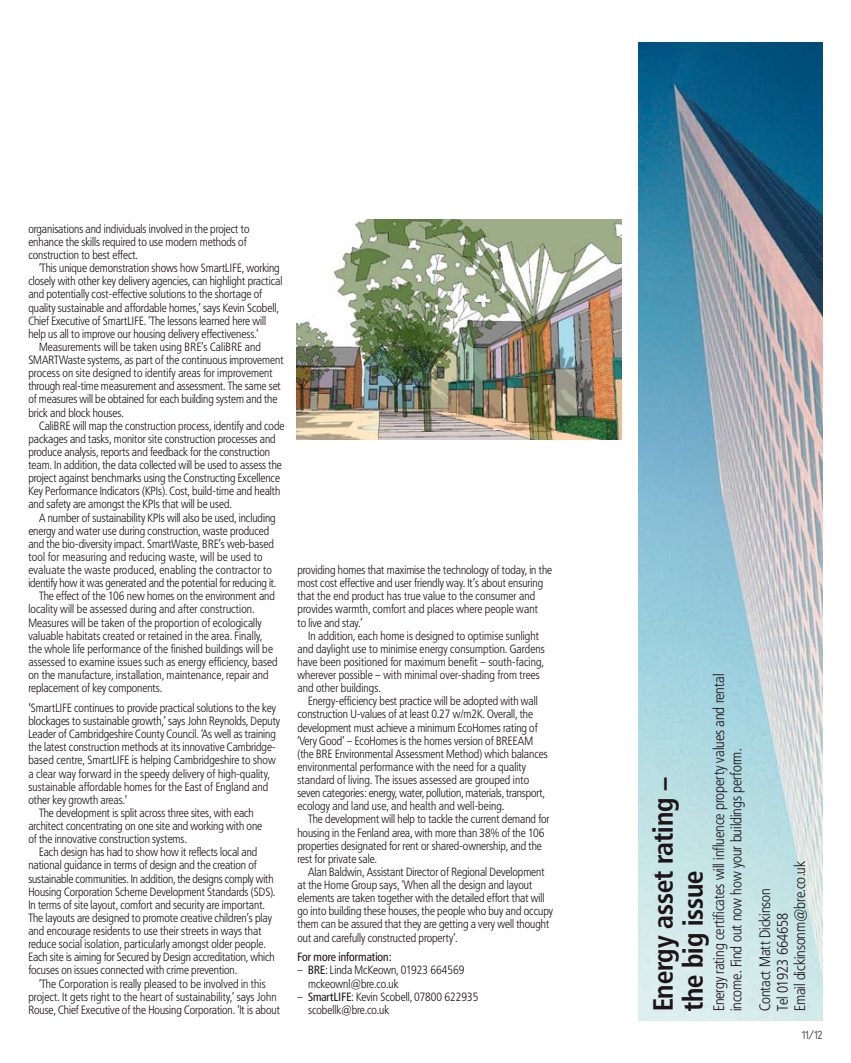
<style>
.page{position:relative;width:851px;height:1063px;background:#fff}
.page>*{position:absolute;margin:0;border:0;box-sizing:border-box;transform-origin:0 0}
.t1{font:700 27.5px/30px "Frutiger Condensed BQ";color:#1e1417}
.t2{font:300 15px/17.5px "Frutiger Condensed BQ";color:#1e1417}
.t3{font:12.5px "Isonorm MN";color:#58585a}
.t4{font:300 11.88px/13.1px "Frutiger Condensed BQ";color:#1e1417}
.t5{font:300 11.88px "Frutiger Condensed BQ";letter-spacing:.02em;color:#1e1417}
.t6{font:11.88px "Frutiger Condensed BQ";color:#1e1417}
.s1{font-weight:400}
</style>
<div class="page">
<img style="left:297px;top:220px;width:324px;height:219px">
<img style="left:638px;top:43px;width:184px;height:977px">
<p class="t4" style="left:28px;top:222px;width:222px">organisations and individuals involved in the project to enhance the skills required to use modern methods of construction to best effect.</p>
<p class="t4" style="left:39px;top:262px;width:242px">‘This unique demonstration shows how SmartLIFE, working</p>
<p class="t4" style="left:28px;top:275px;width:255px">closely with other key delivery agencies, can highlight practical</p>
<p class="t4" style="left:28px;top:288px;width:235px">and potentially cost-effective solutions to the shortage of</p>
<p class="t4" style="left:28px;top:301px;width:252px">quality sustainable and affordable homes,’ says Kevin Scobell,</p>
<p class="t4" style="left:28px;top:314px;width:239px">Chief Executive of SmartLIFE. ‘The lessons learned here will</p>
<p class="t4" style="left:28px;top:327px;width:232px">help us all to improve our housing delivery effectiveness.’</p>
<p class="t4" style="left:39px;top:340px;width:223px">Measurements will be taken using BRE’s CaliBRE and</p>
<p class="t4" style="left:28px;top:354px;width:257px">SMARTWaste systems, as part of the continuous improvement</p>
<p class="t4" style="left:28px;top:367px;width:246px">process on site designed to identify areas for improvement</p>
<p class="t4" style="left:28px;top:380px;width:254px">through real-time measurement and assessment. The same set</p>
<p class="t4" style="left:28px;top:393px;width:250px">of measures will be obtained for each building system and the</p>
<p class="t4" style="left:28px;top:406px;width:97px">brick and block houses.</p>
<p class="t4" style="left:39px;top:419px;width:247px">CaliBRE will map the construction process, identify and code</p>
<p class="t4" style="left:28px;top:432px;width:249px">packages and tasks, monitor site construction processes and</p>
<p class="t4" style="left:28px;top:445px;width:243px">produce analysis, reports and feedback for the construction</p>
<p class="t4" style="left:28px;top:459px;width:255px">team. In addition, the data collected will be used to assess the</p>
<p class="t4" style="left:28px;top:472px;width:253px">project against benchmarks using the Constructing Excellence</p>
<p class="t4" style="left:28px;top:485px;width:253px">Key Performance Indicators (KPIs). Cost, build-time and health</p>
<p class="t4" style="left:28px;top:498px;width:205px">and safety are amongst the KPIs that will be used.</p>
<p class="t4" style="left:39px;top:511px;width:238px">A number of sustainability KPIs will also be used, including</p>
<p class="t4" style="left:28px;top:524px;width:242px">energy and water use during construction, waste produced</p>
<p class="t4" style="left:28px;top:537px;width:247px">and the bio-diversity impact. SmartWaste, BRE’s web-based</p>
<p class="t5" style="left:28px;top:550px;width:236px">tool for measuring and reducing waste, will be used to</p>
<p class="t5" style="left:28px;top:563px;width:245px">evaluate the waste produced, enabling the contractor to</p>
<p class="t4" style="left:28px;top:577px;width:249px">identify how it was generated and the potential for reducing it.</p>
<p class="t4" style="left:39px;top:590px;width:237px">The effect of the 106 new homes on the environment and</p>
<p class="t4" style="left:28px;top:603px;width:227px">locality will be assessed during and after construction.</p>
<p class="t4" style="left:28px;top:616px;width:235px">Measures will be taken of the proportion of ecologically</p>
<p class="t4" style="left:28px;top:629px;width:235px">valuable habitats created or retained in the area. Finally,</p>
<p class="t4" style="left:28px;top:642px;width:246px">the whole life performance of the finished buildings will be</p>
<p class="t4" style="left:28px;top:655px;width:251px">assessed to examine issues such as energy efficiency, based</p>
<p class="t4" style="left:28px;top:669px;width:242px">on the manufacture, installation, maintenance, repair and</p>
<p class="t4" style="left:28px;top:682px;width:135px">replacement of key components.</p>
<p class="t4" style="left:28px;top:701px;width:249px">'SmartLIFE continues to provide practical solutions to the key</p>
<p class="t4" style="left:28px;top:714px;width:253px">blockages to sustainable growth,’ says John Reynolds, Deputy</p>
<p class="t4" style="left:28px;top:728px;width:249px">Leader of Cambridgeshire County Council. ‘As well as training</p>
<p class="t4" style="left:28px;top:741px;width:248px">the latest construction methods at its innovative Cambridge-</p>
<p class="t4" style="left:28px;top:754px;width:249px">based centre, SmartLIFE is helping Cambridgeshire to show</p>
<p class="t4" style="left:28px;top:767px;width:243px">a clear way forward in the speedy delivery of high-quality,</p>
<p class="t4" style="left:28px;top:780px;width:241px">sustainable affordable homes for the East of England and</p>
<p class="t4" style="left:28px;top:793px;width:100px">other key growth areas.'</p>
<p class="t4" style="left:39px;top:806px;width:216px">The development is split across three sites, with each</p>
<p class="t4" style="left:28px;top:819px;width:235px">architect concentrating on one site and working with one</p>
<p class="t4" style="left:28px;top:833px;width:160px">of the innovative construction systems.</p>
<p class="t4" style="left:39px;top:846px;width:220px">Each design has had to show how it reflects local and</p>
<p class="t4" style="left:28px;top:859px;width:230px">national guidance in terms of design and the creation of</p>
<p class="t4" style="left:28px;top:872px;width:247px">sustainable communities. In addition, the designs comply with</p>
<p class="t4" style="left:28px;top:885px;width:248px">Housing Corporation Scheme Development Standards (SDS).</p>
<p class="t4" style="left:28px;top:898px;width:238px">In terms of site layout, comfort and security are important.</p>
<p class="t4" style="left:28px;top:911px;width:245px">The layouts are designed to promote creative children’s play</p>
<p class="t4" style="left:28px;top:924px;width:235px">and encourage residents to use their streets in ways that</p>
<p class="t4" style="left:28px;top:938px;width:239px">reduce social isolation, particularly amongst older people.</p>
<p class="t4" style="left:28px;top:951px;width:248px">Each site is aiming for Secured by Design accreditation, which</p>
<p class="t4" style="left:28px;top:964px;width:210px">focuses on issues connected with crime prevention.</p>
<p class="t4" style="left:39px;top:977px;width:228px">‘The Corporation is really pleased to be involved in this</p>
<p class="t4" style="left:28px;top:990px;width:250px">project. It gets right to the heart of sustainability,’ says John</p>
<p class="t4" style="left:28px;top:1003px;width:253px">Rouse, Chief Executive of the Housing Corporation. ‘It is about</p>
<p class="t4" style="left:297px;top:564px;width:256px">providing homes that maximise the technology of today, in the most cost effective and user friendly way. It’s about ensuring that the end product has true value to the consumer and provides warmth, comfort and places where people want<br>to live and stay.’</p>
<p class="t4" style="left:297px;top:629px;width:249px;text-indent:11px">In addition, each home is designed to optimise sunlight and daylight use to minimise energy consumption. Gardens have been positioned for maximum benefit – south-facing, wherever possible – with minimal over-shading from trees and other buildings.</p>
<p class="t4" style="left:297px;top:695px;width:252px;text-indent:11px">Energy-efficiency best practice will be adopted with wall construction U-values of at least 0.27 w/m2K. Overall, the development must achieve a minimum EcoHomes rating of ‘Very Good’ – EcoHomes is the homes version of BREEAM (the BRE Environmental Assessment Method) which balances environmental performance with the need for a quality standard of living. The issues assessed are grouped into seven categories: energy, water, pollution, materials, transport, ecology and land use, and health and well-being.</p>
<p class="t4" style="left:297px;top:813px;width:253px;text-indent:11px">The development will help to tackle the current demand for housing in the Fenland area, with more than 38% of the 106 properties designated for rent or shared-ownership, and the rest for private sale.</p>
<p class="t4" style="left:297px;top:865px;width:257px;text-indent:11px">Alan Baldwin, Assistant Director of Regional Development at the Home Group says, ‘When all the design and layout elements are taken together with the detailed effort that will go into building these houses, the people who buy and occupy them can be assured that they are getting a very well thought out and carefully constructed property’.</p>
<p class="t6" style="left:297px;top:950px;width:96px">For more information:</p>
<p class="t4" style="left:308px;top:964px;width:158px;text-indent:-11px">– <span class="s1">BRE</span>: Linda McKeown, 01923 664569 mckeownl@bre.co.uk</p>
<p class="t4" style="left:308px;top:990px;width:172px;text-indent:-11px">– <span class="s1">SmartLIFE</span>: Kevin Scobell, 07800 622935 scobellk@bre.co.uk</p>
<p class="t2" style="left:710px;top:1011px;width:339px;rotate:-90deg">Energy rating certificates will influence property values and rental income. Find out now how your buildings perform.</p>
<h1 class="t1" style="left:647px;top:1011px;width:236px;rotate:-90deg">Energy asset rating – the big issue</h1>
<p class="t2" style="left:756px;top:1011px;width:152px;rotate:-90deg">Contact Matt Dickinson<br>Tel 01923 664658<br>Email dickinsonm@bre.co.uk</p>
<p class="t3" style="left:801px;top:1028px;width:22px">11/12</p>
</div>
